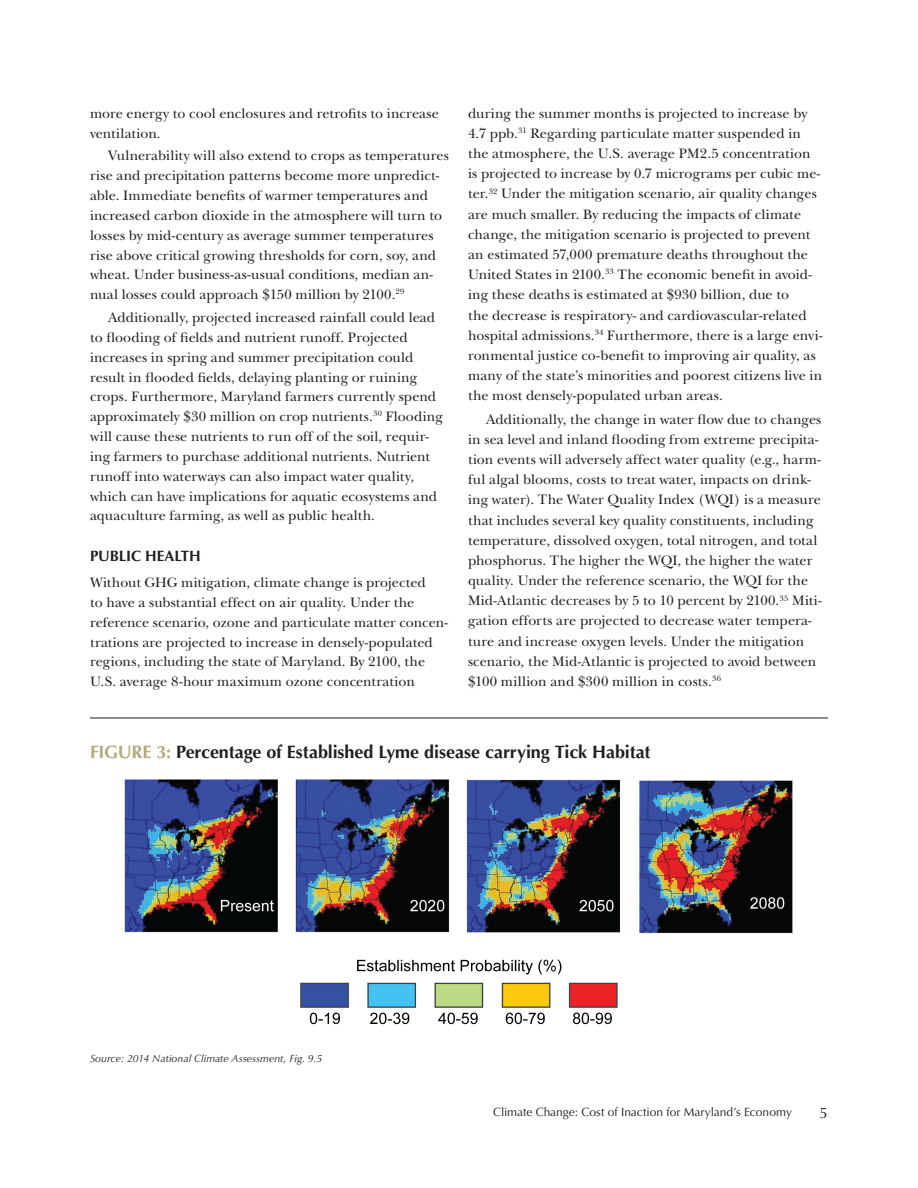
<style>
.page{position:relative;width:918px;height:1188px;background:#fff}
.page>*{position:absolute;margin:0;border:0;box-sizing:border-box;transform-origin:0 0}
.FCI_Figure_Box_Table{font:700 18px "Optima LT Std";letter-spacing:-.005em;color:#231f20}
.FCI_Subhead_Optima_B{font:700 15px "Optima LT Std";letter-spacing:-.005em;color:#231f20}
.t1{font:15px "Optima LT Std";color:#231f20}
.FCI_Body_Copy{font:14.25px/19.8px "New Baskerville Std";letter-spacing:.005em;color:#231f20}
.FCI_Body_Copy_1P{font:14.25px/20.2px "New Baskerville Std";letter-spacing:.005em;color:#231f20}
.t2{font:12px "Optima LT Std";letter-spacing:-.005em;color:#231f20}
.FCI_Figure_Source{font:italic 10.5px "Optima LT Std";color:#231f20}
.s1{color:#b3aa7d}
</style>
<div class="page">
<hr style="left:90px;top:718px;width:738px;height:1px;background:#231f20">
<img style="left:124px;top:779px;width:669px;height:246px">
<p class="FCI_Body_Copy" style="left:90px;top:103px;width:350px">more energy to cool enclosures and retrofits to increase ventilation.</p>
<p class="FCI_Body_Copy" style="left:90px;top:146px;width:360px;text-indent:18px">Vulnerability will also extend to crops as temperatures rise and precipitation patterns become more unpredict&shy;able. Immediate benefits of warmer temperatures and increased carbon dioxide in the atmosphere will turn to losses by mid-century as average summer temperatures rise above critical growing thresholds for corn, soy, and wheat. Under business-as-usual conditions, median an&shy;nual losses could approach $150 million by 2100.<sup>29</sup></p>
<p class="FCI_Body_Copy" style="left:90px;top:308px;width:354px;text-indent:18px">Additionally, projected increased rainfall could lead to flooding of fields and nutrient runoff. Projected increases in spring and summer precipitation could result in flooded fields, delaying planting or ruining crops. Furthermore, Maryland farmers currently spend approximately $30 million on crop nutrients.<sup>30</sup> Flooding will cause these nutrients to run off of the soil, requir&shy;ing farmers to purchase additional nutrients. Nutrient runoff into waterways can also impact water quality, which can have implications for aquatic ecosystems and aquaculture farming, as well as public health.</p>
<p class="FCI_Subhead_Optima_B" style="left:90px;top:547px;width:112px">PUBLIC HEALTH</p>
<p class="FCI_Body_Copy_1P" style="left:90px;top:573px;width:360px;line-height:19.8px">Without GHG mitigation, climate change is projected<br>to have a substantial effect on air quality. Under the reference scenario, ozone and particulate matter concen&shy;trations are projected to increase in densely-populated regions, including the state of Maryland. By 2100, the U.S. average 8-hour maximum ozone concentration</p>
<p class="FCI_Body_Copy_1P" style="left:468px;top:103px;width:356px">during the summer months is projected to increase by 4.7 ppb.<sup>31</sup> Regarding particulate matter suspended in the atmosphere, the U.S. average PM2.5 concentration is projected to increase by 0.7 micrograms per cubic me&shy;ter.<sup>32</sup> Under the mitigation scenario, air quality changes are much smaller. By reducing the impacts of climate change, the mitigation scenario is projected to prevent an estimated 57,000 premature deaths throughout the United States in 2100.<sup>33</sup> The economic benefit in avoid&shy;ing these deaths is estimated at $930 billion, due to<br>the decrease is respiratory- and cardiovascular-related hospital admissions.<sup>34</sup> Furthermore, there is a large envi&shy;ronmental justice co-benefit to improving air quality, as many of the state’s minorities and poorest citizens live in the most densely-populated urban areas.</p>
<p class="FCI_Body_Copy" style="left:468px;top:409px;width:355px;line-height:20.2px;text-indent:18px">Additionally, the change in water flow due to changes in sea level and inland flooding from extreme precipita&shy;tion events will adversely affect water quality (e.g., harm&shy;ful algal blooms, costs to treat water, impacts on drink&shy;ing water). The Water Quality Index (WQI) is a measure that includes several key quality constituents, including temperature, dissolved oxygen, total nitrogen, and total phosphorus. The higher the WQI, the higher the water quality. Under the reference scenario, the WQI for the Mid-Atlantic decreases by 5 to 10 percent by 2100.<sup>35</sup> Miti&shy;gation efforts are projected to decrease water tempera&shy;ture and increase oxygen levels. Under the mitigation scenario, the Mid-Atlantic is projected to avoid between $100 million and $300 million in costs.<sup>36</sup></p>
<p class="FCI_Figure_Box_Table" style="left:90px;top:741px;width:562px"><span class="s1">FIGURE 3:</span> Percentage of Established Lyme disease carrying Tick Habitat</p>
<p class="FCI_Figure_Source" style="left:90px;top:1052px;width:234px">Source: 2014 National Climate Assessment, Fig. 9.5</p>
<p class="t2" style="left:493px;top:1105px;width:300px">Climate Change: Cost of Inaction for Maryland’s Economy</p>
<p class="t1" style="left:820px;top:1104px;width:10px">5</p>
</div>
